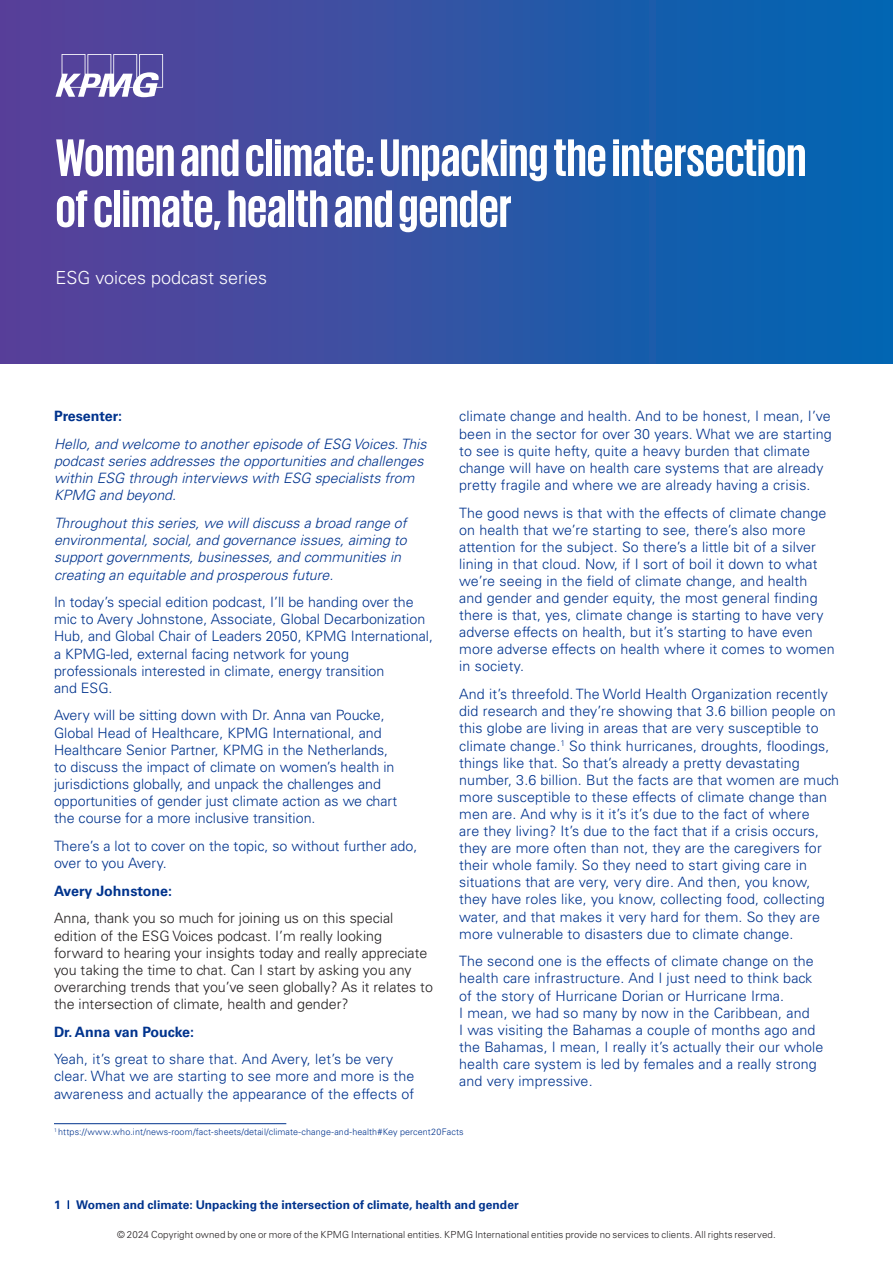
<style>
.page{position:relative;width:893px;height:1263px;background:#fff}
.page>*{position:absolute;margin:0;border:0;box-sizing:border-box;transform-origin:0 0}
.t1{font:700 54px/51px "KPMG";color:#fff}
.t2{font:300 18px "Univers LT Std";color:#fff}
.t3{font:300 14.25px/17.1px "Univers LT Std";letter-spacing:.01em;color:#00338d}
.t4{font:italic 300 14.25px/17.1px "Univers LT Std";color:#00338d}
.t5{font:300 14.25px/17.1px "Univers LT Std";color:#231f20}
.t6{font:700 14.25px "Univers LT Std";color:#00338d}
.t7{font:700 12px "Univers LT Std";color:#00338d}
.t8{font:300 9.75px "Univers LT Std";letter-spacing:.005em;color:#231f20}
.t9{font:300 9px "Univers LT Std";letter-spacing:.01em;color:#00338d}
</style>
<div class="page">
<div style="left:0;top:0;width:893px;height:363px;background:linear-gradient(to right,#5f3f98,#0067b2)"></div>
<svg style="left:55px;top:54px;width:108px;height:43px"></svg>
<hr style="left:54px;top:1123px;width:232px;height:1px;background:#00338d">
<h1 class="t1" style="left:55px;top:131px;width:752px">Women and climate: Unpacking the intersection of climate, health and gender</h1>
<p class="t2" style="left:55px;top:266px;width:213px">ESG voices podcast series</p>
<p class="t3" style="left:459px;top:408px;width:374px">climate change and health. And to be honest, I mean, I’ve been in the sector for over 30 years. What we are starting to see is quite hefty, quite a heavy burden that climate change will have on health care systems that are already pretty fragile and where we are already having a crisis.</p>
<p class="t3" style="left:459px;top:504px;width:377px">The good news is that with the effects of climate change on health that we’re starting to see, there’s also more attention for the subject. So there’s a little bit of a silver lining in that cloud. Now, if I sort of boil it down to what we’re seeing in the field of climate change, and health<br>and gender and gender equity, the most general finding there is that, yes, climate change is starting to have very adverse effects on health, but it’s starting to have even more adverse effects on health where it comes to women in society.</p>
<p class="t3" style="left:459px;top:686px;width:381px">And it’s threefold. The World Health Organization recently did research and they’re showing that 3.6 billion people on this globe are living in areas that are very susceptible to climate change.<sup>1</sup> So think hurricanes, droughts, floodings, things like that. So that’s already a pretty devastating number, 3.6 billion. But the facts are that women are much more susceptible to these effects of climate change than men are. And why is it it’s it’s due to the fact of where<br>are they living? It’s due to the fact that if a crisis occurs, they are more often than not, they are the caregivers for their whole family. So they need to start giving care in situations that are very, very dire. And then, you know, they have roles like, you know, collecting food, collecting water, and that makes it very hard for them. So they are more vulnerable to disasters due to climate change.</p>
<p class="t3" style="left:459px;top:953px;width:366px">The second one is the effects of climate change on the health care infrastructure. And I just need to think back of the story of Hurricane Dorian or Hurricane Irma.<br>I mean, we had so many by now in the Caribbean, and<br>I was visiting the Bahamas a couple of months ago and the Bahamas, I mean, I really it’s actually their our whole health care system is led by females and a really strong and very impressive.</p>
<p class="t9" style="left:54px;top:1126px;width:411px"><sup>1</sup> https://www.who.int/news-room/fact-sheets/detail/climate-change-and-health#Key percent20Facts</p>
<p class="t6" style="left:54px;top:408px;width:70px">Presenter:</p>
<p class="t4" style="left:54px;top:436px;width:374px">Hello, and welcome to another episode of ESG Voices. This podcast series addresses the opportunities and challenges within ESG through interviews with ESG specialists from KPMG and beyond.</p>
<p class="t4" style="left:54px;top:515px;width:354px">Throughout this series, we will discuss a broad range of environmental, social, and governance issues, aiming to support governments, businesses, and communities in creating an equitable and prosperous future.</p>
<p class="t3" style="left:54px;top:594px;width:381px">In today’s special edition podcast, I’ll be handing over the mic to Avery Johnstone, Associate, Global Decarbonization Hub, and Global Chair of Leaders 2050, KPMG International, a KPMG-led, external facing network for young professionals interested in climate, energy transition<br>and ESG.</p>
<p class="t3" style="left:54px;top:707px;width:345px">Avery will be sitting down with Dr. Anna van Poucke, Global Head of Healthcare, KPMG International, and Healthcare Senior Partner, KPMG in the Netherlands, to discuss the impact of climate on women’s health in jurisdictions globally, and unpack the challenges and opportunities of gender just climate action as we chart the course for a more inclusive transition.</p>
<p class="t3" style="left:54px;top:837px;width:365px">There’s a lot to cover on the topic, so without further ado, over to you Avery.</p>
<p class="t6" style="left:54px;top:882px;width:120px">Avery Johnstone:</p>
<p class="t5" style="left:54px;top:910px;width:380px">Anna, thank you so much for joining us on this special edition of the ESG Voices podcast. I’m really looking forward to hearing your insights today and really appreciate you taking the time to chat. Can I start by asking you any overarching trends that you’ve seen globally? As it relates to the intersection of climate, health and gender?</p>
<p class="t6" style="left:54px;top:1023px;width:142px">Dr. Anna van Poucke:</p>
<p class="t3" style="left:54px;top:1051px;width:362px">Yeah, it’s great to share that. And Avery, let’s be very clear. What we are starting to see more and more is the awareness and actually the appearance of the effects of</p>
<p class="t7" style="left:54px;top:1198px;width:8px">1</p>
<p class="t7" style="left:76px;top:1198px;width:444px">Women and climate: Unpacking the intersection of climate, health and gender</p>
<p class="t8" style="left:117px;top:1228px;width:660px">© 2024 Copyright owned by one or more of the KPMG International entities. KPMG International entities provide no services to clients. All rights reserved.</p>
</div>
